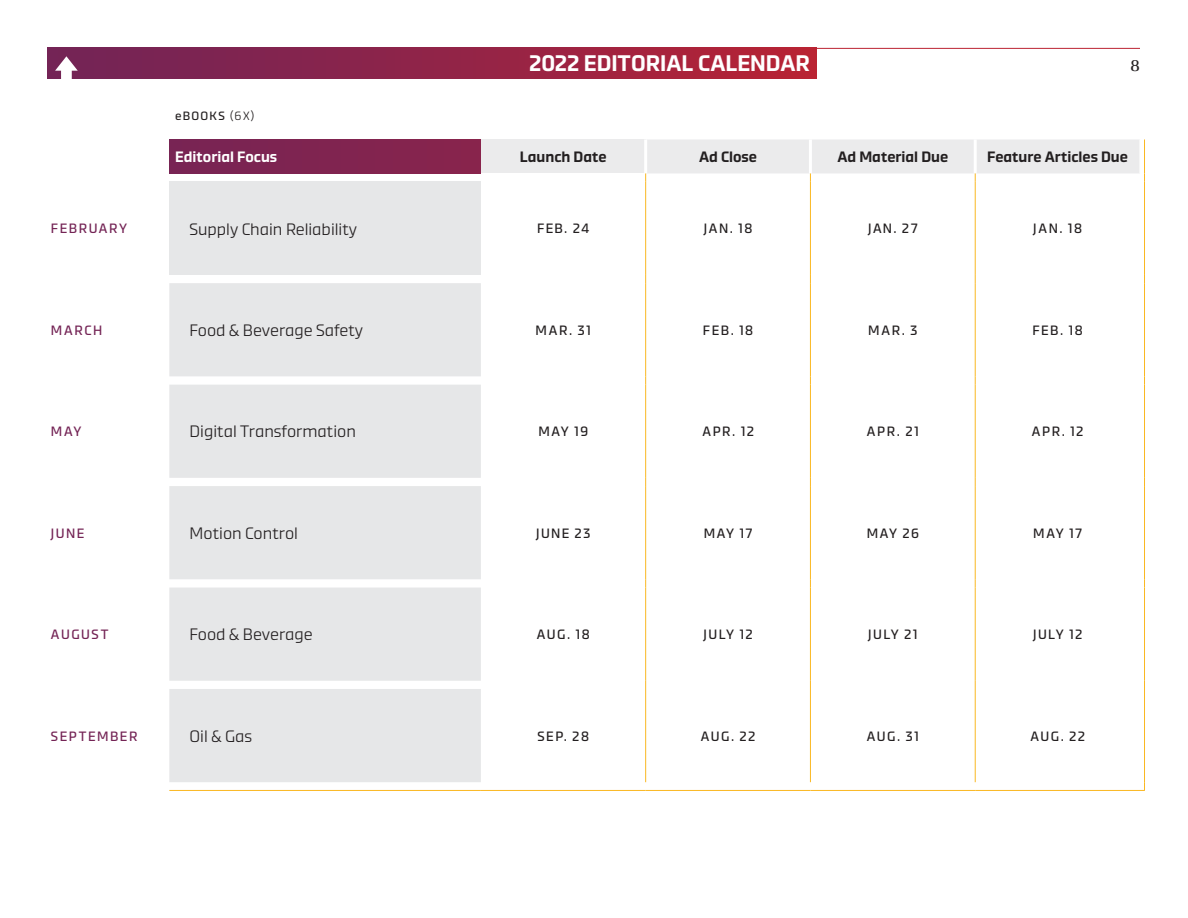
<style>
.page{position:relative;width:1188px;height:918px;background:#fff}
.page>*{position:absolute;margin:0;border:0;box-sizing:border-box;transform-origin:0 0}
.t1{font:500 22.5px "Demo";color:#fff}
.Table_Body{font:300 16.5px "Demo";color:#231f20}
.Table_Body-2{font:500 15px "Demo";color:#231f20}
.Table_Body-3{font:500 15px "Demo";color:#fff}
.t2{font:15px "Algebra Regular No 2";color:#231f20}
.Table_Body-4{font:13.5px "Demo";letter-spacing:.12em;color:#231f20}
.Table_Body-5{font:13.5px "Demo";letter-spacing:.12em;color:#742455}
.Table_Body-6{font:12px "Demo";letter-spacing:.1em;color:#231f20}
.s1{font-weight:300}
</style>
<div class="page">
<div style="left:169px;top:140px;width:312px;height:33px;background:#802450"></div>
<div style="left:481px;top:140px;width:165px;height:33px;background:#ebebec"></div>
<div style="left:169px;top:182px;width:312px;height:93px;background:#e6e7e8"></div>
<div style="left:169px;top:283px;width:312px;height:499px;background:#e6e7e8"></div>
<hr style="left:644px;top:140px;width:3px;height:33px;background:#fff">
<hr style="left:645px;top:283px;width:1px;height:93px;background:#fab822">
<hr style="left:645px;top:385px;width:1px;height:93px;background:#fab822">
<hr style="left:645px;top:486px;width:1px;height:93px;background:#fab822">
<hr style="left:645px;top:588px;width:1px;height:93px;background:#fab822">
<hr style="left:645px;top:689px;width:1px;height:93px;background:#fab822">
<hr style="left:810px;top:283px;width:1px;height:93px;background:#fab822">
<hr style="left:810px;top:385px;width:1px;height:93px;background:#fab822">
<hr style="left:810px;top:486px;width:1px;height:93px;background:#fab822">
<hr style="left:810px;top:588px;width:1px;height:93px;background:#fab822">
<hr style="left:810px;top:689px;width:1px;height:93px;background:#fab822">
<hr style="left:975px;top:283px;width:1px;height:93px;background:#fab822">
<hr style="left:975px;top:385px;width:1px;height:93px;background:#fab822">
<hr style="left:975px;top:486px;width:1px;height:93px;background:#fab822">
<hr style="left:975px;top:588px;width:1px;height:93px;background:#fab822">
<hr style="left:975px;top:689px;width:1px;height:93px;background:#fab822">
<hr style="left:645px;top:182px;width:1px;height:93px;background:#fab822">
<hr style="left:810px;top:182px;width:1px;height:93px;background:#fab822">
<hr style="left:975px;top:182px;width:1px;height:93px;background:#fab822">
<svg style="left:645px;top:140px;width:500px;height:42px"></svg>
<hr style="left:1144px;top:182px;width:1px;height:93px;background:#fab822">
<hr style="left:1144px;top:283px;width:1px;height:93px;background:#fab822">
<hr style="left:1144px;top:385px;width:1px;height:93px;background:#fab822">
<hr style="left:1144px;top:486px;width:1px;height:93px;background:#fab822">
<hr style="left:1144px;top:588px;width:1px;height:93px;background:#fab822">
<hr style="left:1144px;top:689px;width:1px;height:93px;background:#fab822">
<hr style="left:169px;top:790px;width:312px;height:1px;background:#fab822">
<hr style="left:481px;top:790px;width:165px;height:1px;background:#fab822">
<hr style="left:646px;top:790px;width:164px;height:1px;background:#fab822">
<hr style="left:810px;top:790px;width:165px;height:1px;background:#fab822">
<hr style="left:975px;top:790px;width:165px;height:1px;background:#fab822">
<svg style="left:1140px;top:782px;width:5px;height:9px"></svg>
<hr style="left:48px;top:48px;width:1092px;height:1px;background:#bb2332">
<div style="left:48px;top:48px;width:768px;height:30px;background:linear-gradient(to right,#6e2459,#b52336)"></div>
<svg style="left:55px;top:56px;width:23px;height:23px"></svg>
<p class="t1" style="left:529px;top:49px;width:282px">2022 EDITORIAL CALENDAR</p>
<p class="t2" style="left:1131px;top:55px;width:11px">8</p>
<p class="Table_Body-6" style="left:175px;top:108px;width:81px">eBOOKS <span class="s1">(6X)</span></p>
<p class="Table_Body-3" style="left:175px;top:147px;width:103px">Editorial Focus</p>
<p class="Table_Body-2" style="left:520px;top:147px;width:88px">Launch Date</p>
<p class="Table_Body-2" style="left:699px;top:147px;width:59px">Ad Close</p>
<p class="Table_Body-2" style="left:837px;top:147px;width:112px">Ad Material Due</p>
<p class="Table_Body-2" style="left:987px;top:147px;width:142px">Feature Articles Due</p>
<p class="Table_Body-5" style="left:51px;top:220px;width:78px">FEBRUARY</p>
<p class="Table_Body" style="left:190px;top:219px;width:169px">Supply Chain Reliability</p>
<p class="Table_Body-4" style="left:537px;top:220px;width:53px">FEB. 24</p>
<p class="Table_Body-4" style="left:704px;top:220px;width:50px">JAN. 18</p>
<p class="Table_Body-4" style="left:868px;top:220px;width:51px">JAN. 27</p>
<p class="Table_Body-4" style="left:1033px;top:220px;width:50px">JAN. 18</p>
<p class="Table_Body-5" style="left:51px;top:322px;width:53px">MARCH</p>
<p class="Table_Body" style="left:190px;top:320px;width:175px">Food &amp; Beverage Safety</p>
<p class="Table_Body-4" style="left:536px;top:322px;width:57px">MAR. 31</p>
<p class="Table_Body-4" style="left:703px;top:322px;width:52px">FEB. 18</p>
<p class="Table_Body-4" style="left:868px;top:322px;width:51px">MAR. 3</p>
<p class="Table_Body-4" style="left:1032px;top:322px;width:52px">FEB. 18</p>
<p class="Table_Body-5" style="left:51px;top:423px;width:32px">MAY</p>
<p class="Table_Body" style="left:190px;top:422px;width:168px">Digital Transformation</p>
<p class="Table_Body-4" style="left:538px;top:423px;width:51px">MAY 19</p>
<p class="Table_Body-4" style="left:702px;top:423px;width:53px">APR. 12</p>
<p class="Table_Body-4" style="left:867px;top:423px;width:53px">APR. 21</p>
<p class="Table_Body-4" style="left:1032px;top:423px;width:53px">APR. 12</p>
<p class="Table_Body-5" style="left:51px;top:525px;width:35px">JUNE</p>
<p class="Table_Body" style="left:190px;top:523px;width:110px">Motion Control</p>
<p class="Table_Body-4" style="left:536px;top:525px;width:56px">JUNE 23</p>
<p class="Table_Body-4" style="left:704px;top:525px;width:50px">MAY 17</p>
<p class="Table_Body-4" style="left:867px;top:525px;width:54px">MAY 26</p>
<p class="Table_Body-4" style="left:1033px;top:525px;width:50px">MAY 17</p>
<p class="Table_Body-5" style="left:51px;top:626px;width:59px">AUGUST</p>
<p class="Table_Body" style="left:190px;top:625px;width:125px">Food &amp; Beverage</p>
<p class="Table_Body-4" style="left:537px;top:626px;width:54px">AUG. 18</p>
<p class="Table_Body-4" style="left:704px;top:626px;width:50px">JULY 12</p>
<p class="Table_Body-4" style="left:868px;top:626px;width:51px">JULY 21</p>
<p class="Table_Body-4" style="left:1033px;top:626px;width:50px">JULY 12</p>
<p class="Table_Body-5" style="left:51px;top:728px;width:88px">SEPTEMBER</p>
<p class="Table_Body" style="left:190px;top:726px;width:64px">Oil &amp; Gas</p>
<p class="Table_Body-4" style="left:537px;top:728px;width:53px">SEP. 28</p>
<p class="Table_Body-4" style="left:701px;top:728px;width:56px">AUG. 22</p>
<p class="Table_Body-4" style="left:867px;top:728px;width:54px">AUG. 31</p>
<p class="Table_Body-4" style="left:1030px;top:728px;width:56px">AUG. 22</p>
</div>
